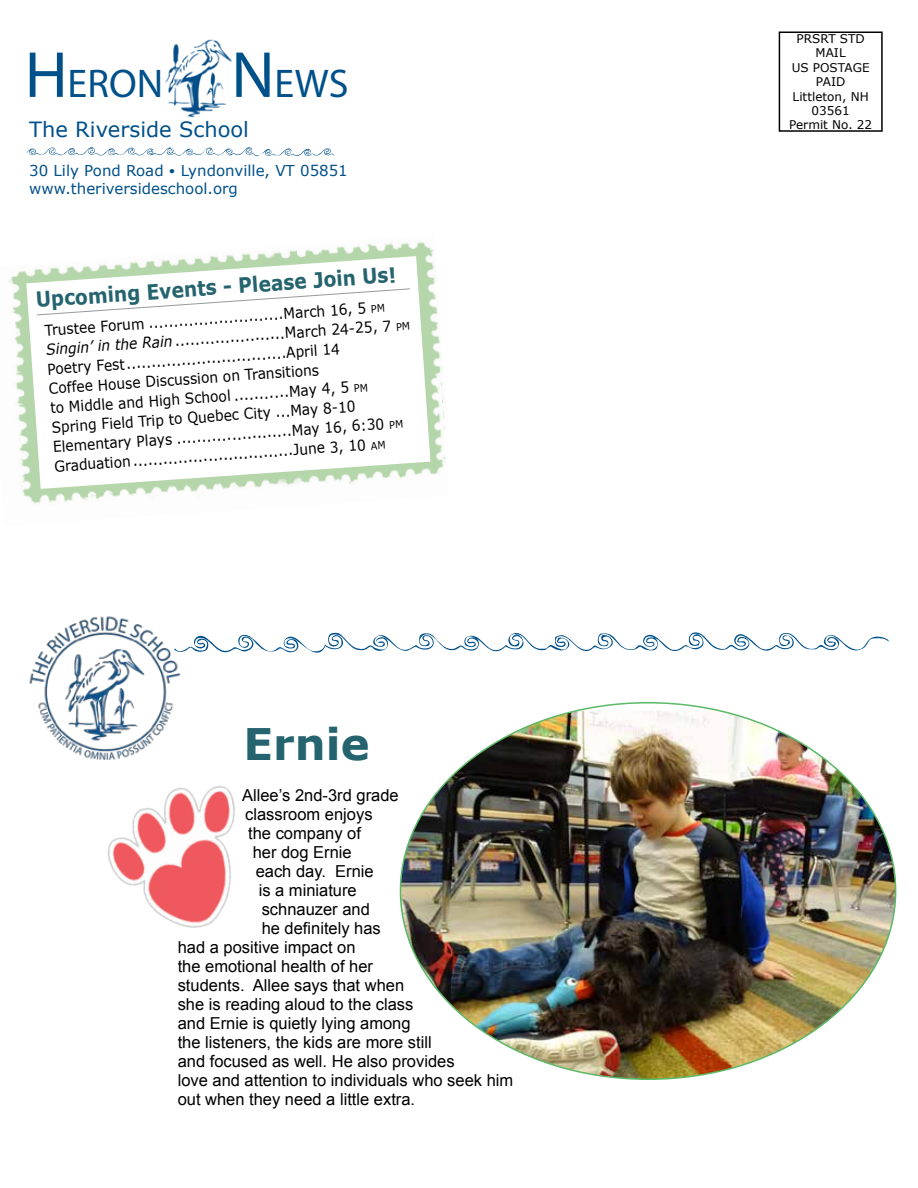
<style>
.page{position:relative;width:918px;height:1188px;background:#fff}
.page>*{position:absolute;margin:0;border:0;box-sizing:border-box;transform-origin:0 0}
.t1{font:700 43.5px "Verdana";color:#25646e}
.t2{font:40.2px "Myriad Pro";color:#00508a}
.t3{font:700 21px "Verdana";color:#25646e;scale:.89 1}
.t4{font:21px "Verdana";color:#00508a}
.t5{font:16.5px "Arial";color:#000}
.t6{font:15px/19.5px "Verdana";color:#000;scale:.92 1}
.t7{font:15px/18px "Verdana";color:#00508a}
.t8{font:12px/14.4px "Verdana";color:#000;text-align:center}
.s1{font-size:65.7px}
.s2{font-size:12px}
.s3{font-size:10.5px}
.s4{font-style:italic}
</style>
<div class="page">
<svg style="left:183px;top:632px;width:706px;height:21px"></svg>
<div style="left:779px;top:32px;width:104px;height:100px;border:2px solid #000"></div>
<img style="left:8px;top:252px;width:270px;height:76px">
<img style="left:16px;top:377px;width:165px;height:127px">
<img style="left:278px;top:242px;width:163px;height:133px">
<img style="left:181px;top:375px;width:265px;height:121px">
<svg style="left:26px;top:256px;width:404px;height:233px"></svg>
<svg style="left:36px;top:288px;width:375px;height:28px"></svg>
<img style="left:107px;top:786px;width:128px;height:142px">
<img style="left:400px;top:711px;width:496px;height:368px">
<img style="left:29px;top:616px;width:154px;height:144px">
<img style="left:165px;top:39px;width:67px;height:79px">
<svg style="left:26px;top:147px;width:309px;height:10px"></svg>
<h2 class="t2" style="left:25px;top:59px;width:325px"><span class="s1">H</span>ERON <span class="s1">N</span>EWS</h2>
<h3 class="t4" style="left:29px;top:116px;width:221px">The Riverside School</h3>
<p class="t7" style="left:29px;top:161px;width:320px">30 Lily Pond Road <span class="s2">•</span> Lyndonville, VT 05851 www.theriversideschool.org</p>
<h3 class="t3" style="left:35px;top:286px;width:407px;rotate:-4deg">Upcoming Events - Please Join Us!</h3>
<p class="t6" style="left:44px;top:320px;width:398px;rotate:-4deg">Trustee Forum ...........................March 16, 5 <span class="s3">pm </span><span class="s4">Singin’ in the Rain</span> ......................March 24-25, 7 <span class="s3">pm </span>Poetry Fest................................April 14<br>Coffee House Discussion on Transitions<br>to Middle and High School ...........May 4, 5 <span class="s3">pm </span>Spring Field Trip to Quebec City ...May 8-10<br>Elementary Plays .......................May 16, 6:30 <span class="s3">pm </span>Graduation................................June 3, 10 <span class="s3">am</span></p>
<h1 class="t1" style="left:244px;top:717px;width:128px">Ernie</h1>
<p class="t5" style="left:242px;top:785px;width:158px">Allee’s 2nd-3rd grade</p>
<p class="t5" style="left:245px;top:804px;width:129px">classroom enjoys</p>
<p class="t5" style="left:248px;top:823px;width:114px">the company of</p>
<p class="t5" style="left:253px;top:842px;width:101px">her dog Ernie</p>
<p class="t5" style="left:256px;top:861px;width:120px">each day. Ernie</p>
<p class="t5" style="left:259px;top:880px;width:100px">is a miniature</p>
<p class="t5" style="left:262px;top:898px;width:110px">schnauzer and</p>
<p class="t5" style="left:262px;top:917px;width:121px">he definitely has</p>
<p class="t5" style="left:178px;top:936px;width:179px">had a positive impact on</p>
<p class="t5" style="left:178px;top:955px;width:197px">the emotional health of her</p>
<p class="t5" style="left:178px;top:974px;width:228px">students. Allee says that when</p>
<p class="t5" style="left:178px;top:993px;width:237px">she is reading aloud to the class</p>
<p class="t5" style="left:178px;top:1012px;width:234px">and Ernie is quietly lying among</p>
<p class="t5" style="left:178px;top:1031px;width:256px">the listeners, the kids are more still</p>
<p class="t5" style="left:178px;top:1050px;width:278px">and focused as well. He also provides</p>
<p class="t5" style="left:178px;top:1069px;width:337px">love and attention to individuals who seek him</p>
<p class="t5" style="left:178px;top:1088px;width:239px">out when they need a little extra.</p>
<p class="t8" style="left:789px;top:31px;width:85px">PRSRT STD<br>MAIL<br>US POSTAGE<br>PAID<br>Littleton, NH<br>03561<br>Permit No. 22</p>
</div>
